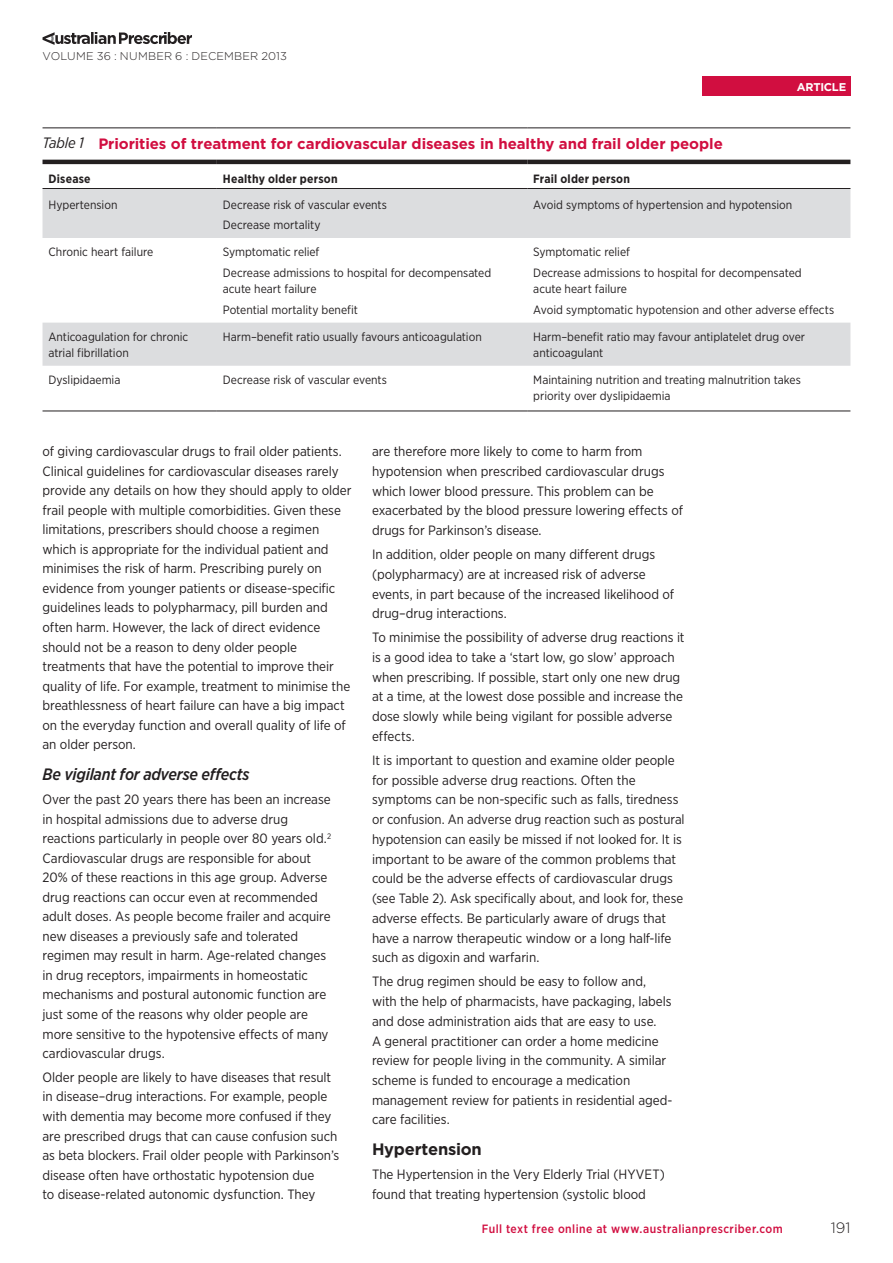
<style>
.page{position:relative;width:893px;height:1263px;background:#fff}
.page>*{position:absolute;margin:0;border:0;box-sizing:border-box;transform-origin:0 0}
.Subheading_Level_2{font:italic 500 16.5px "Gotham Narrow";letter-spacing:-.015em;color:#231f20}
.Subheading_Level_1{font:700 16.5px "Gotham";letter-spacing:-.015em;color:#231f20}
.Table_Fig_Header{font:700 15px "Gotham";letter-spacing:-.005em;color:#d10e40}
.t1{font:300 15px "Gotham";color:#231f20}
.Body_Text{font:13.5px/19.5px "Gotham Narrow";letter-spacing:-.005em;color:#231f20}
.Table_Fig_Text{font:12px/16.5px "Gotham Narrow";color:#231f20}
.t2{font:500 12px "Gotham Narrow";letter-spacing:.035em;color:#d10e40}
.Table_Fig_Column_Hea{font:700 12px "Gotham Narrow";letter-spacing:.02em;color:#231f20}
.t3{font:300 11.25px "Gotham";letter-spacing:.02em;color:#231f20}
.t4{font:700 11.25px "Gotham";letter-spacing:-.02em;color:#fff}
.s1{font-family:"Gotham Narrow";font-weight:400;font-style:italic;color:#231f20}
</style>
<div class="page">
<div style="left:702px;top:77px;width:148px;height:19px;background:#d10e40"></div>
<svg style="left:43px;top:32px;width:149px;height:13px"></svg>
<svg style="left:43px;top:189px;width:807px;height:177px;fill:#dcdddf"></svg>
<hr style="left:43px;top:128px;width:174px;height:1px;background:#231f20">
<hr style="left:217px;top:128px;width:310px;height:1px;background:#231f20">
<hr style="left:527px;top:128px;width:323px;height:1px;background:#231f20">
<hr style="left:43px;top:188px;width:174px;height:1px;background:#231f20">
<hr style="left:217px;top:188px;width:310px;height:1px;background:#231f20">
<hr style="left:527px;top:188px;width:323px;height:1px;background:#231f20">
<hr style="left:43px;top:160px;width:174px;height:4px;background:#231f20">
<hr style="left:217px;top:160px;width:310px;height:4px;background:#231f20">
<hr style="left:527px;top:160px;width:323px;height:4px;background:#231f20">
<hr style="left:43px;top:411px;width:174px;height:1px;background:#231f20">
<hr style="left:217px;top:411px;width:310px;height:1px;background:#231f20">
<hr style="left:527px;top:411px;width:323px;height:1px;background:#231f20">
<p class="t3" style="left:43px;top:48px;width:246px">VOLUME 36 : NUMBER 6 : DECEMBER 2013</p>
<p class="t4" style="left:797px;top:79px;width:51px">ARTICLE</p>
<p class="Table_Fig_Header" style="left:43px;top:134px;width:682px"><span class="s1">Table 1</span> Priorities of treatment for cardiovascular diseases in healthy and frail older people</p>
<p class="Table_Fig_Column_Hea" style="left:49px;top:171px;width:44px">Disease</p>
<p class="Table_Fig_Column_Hea" style="left:223px;top:171px;width:116px">Healthy older person</p>
<p class="Table_Fig_Column_Hea" style="left:533px;top:171px;width:98px">Frail older person</p>
<p class="Table_Fig_Text" style="left:49px;top:196px;width:70px">Hypertension</p>
<p class="Table_Fig_Text" style="left:223px;top:196px;width:166px">Decrease risk of vascular events</p>
<p class="Table_Fig_Text" style="left:223px;top:217px;width:99px">Decrease mortality</p>
<p class="Table_Fig_Text" style="left:533px;top:196px;width:260px">Avoid symptoms of hypertension and hypotension</p>
<p class="Table_Fig_Text" style="left:49px;top:243px;width:106px">Chronic heart failure</p>
<p class="Table_Fig_Text" style="left:223px;top:243px;width:98px">Symptomatic relief</p>
<p class="Table_Fig_Text" style="left:223px;top:264px;width:270px">Decrease admissions to hospital for decompensated acute heart failure</p>
<p class="Table_Fig_Text" style="left:223px;top:301px;width:137px">Potential mortality benefit</p>
<p class="Table_Fig_Text" style="left:533px;top:243px;width:98px">Symptomatic relief</p>
<p class="Table_Fig_Text" style="left:533px;top:264px;width:270px">Decrease admissions to hospital for decompensated acute heart failure</p>
<p class="Table_Fig_Text" style="left:533px;top:301px;width:303px">Avoid symptomatic hypotension and other adverse effects</p>
<p class="Table_Fig_Text" style="left:49px;top:328px;width:141px">Anticoagulation for chronic atrial fibrillation</p>
<p class="Table_Fig_Text" style="left:223px;top:328px;width:260px">Harm–benefit ratio usually favours anticoagulation</p>
<p class="Table_Fig_Text" style="left:533px;top:328px;width:273px">Harm–benefit ratio may favour antiplatelet drug over anticoagulant</p>
<p class="Table_Fig_Text" style="left:49px;top:371px;width:73px">Dyslipidaemia</p>
<p class="Table_Fig_Text" style="left:223px;top:371px;width:166px">Decrease risk of vascular events</p>
<p class="Table_Fig_Text" style="left:533px;top:371px;width:269px">Maintaining nutrition and treating malnutrition takes priority over dyslipidaemia</p>
<p class="Body_Text" style="left:43px;top:441px;width:311px">of giving cardiovascular drugs to frail older patients.<br>Clinical guidelines for cardiovascular diseases rarely provide any details on how they should apply to older frail people with multiple comorbidities. Given these limitations, prescribers should choose a regimen which is appropriate for the individual patient and minimises the risk of harm. Prescribing purely on evidence from younger patients or disease-specific guidelines leads to polypharmacy, pill burden and often harm. However, the lack of direct evidence should not be a reason to deny older people treatments that have the potential to improve their quality of life. For example, treatment to minimise the breathlessness of heart failure can have a big impact on the everyday function and overall quality of life of an older person.</p>
<p class="Subheading_Level_2" style="left:43px;top:764px;width:209px">Be vigilant for adverse effects</p>
<p class="Body_Text" style="left:43px;top:789px;width:290px">Over the past 20 years there has been an increase in hospital admissions due to adverse drug reactions particularly in people over 80 years old.<sup>2<br></sup>Cardiovascular drugs are responsible for about 20% of these reactions in this age group. Adverse drug reactions can occur even at recommended adult doses. As people become frailer and acquire new diseases a previously safe and tolerated regimen may result in harm. Age-related changes in drug receptors, impairments in homeostatic mechanisms and postural autonomic function are just some of the reasons why older people are more sensitive to the hypotensive effects of many cardiovascular drugs.</p>
<p class="Body_Text" style="left:43px;top:1067px;width:298px">Older people are likely to have diseases that result in disease–drug interactions. For example, people with dementia may become more confused if they are prescribed drugs that can cause confusion such as beta blockers. Frail older people with Parkinson’s disease often have orthostatic hypotension due<br>to disease-related autonomic dysfunction. They</p>
<p class="Body_Text" style="left:372px;top:441px;width:312px">are therefore more likely to come to harm from hypotension when prescribed cardiovascular drugs which lower blood pressure. This problem can be exacerbated by the blood pressure lowering effects of drugs for Parkinson’s disease.</p>
<p class="Body_Text" style="left:372px;top:544px;width:304px">In addition, older people on many different drugs (polypharmacy) are at increased risk of adverse events, in part because of the increased likelihood of drug–drug interactions.</p>
<p class="Body_Text" style="left:372px;top:627px;width:314px">To minimise the possibility of adverse drug reactions it is a good idea to take a ‘start low, go slow’ approach when prescribing. If possible, start only one new drug at a time, at the lowest dose possible and increase the dose slowly while being vigilant for possible adverse effects.</p>
<p class="Body_Text" style="left:372px;top:750px;width:314px">It is important to question and examine older people for possible adverse drug reactions. Often the symptoms can be non-specific such as falls, tiredness or confusion. An adverse drug reaction such as postural hypotension can easily be missed if not looked for. It is important to be aware of the common problems that could be the adverse effects of cardiovascular drugs (see Table 2). Ask specifically about, and look for, these adverse effects. Be particularly aware of drugs that have a narrow therapeutic window or a long half-life such as digoxin and warfarin.</p>
<p class="Body_Text" style="left:372px;top:971px;width:302px">The drug regimen should be easy to follow and, with the help of pharmacists, have packaging, labels and dose administration aids that are easy to use.<br>A general practitioner can order a home medicine review for people living in the community. A similar scheme is funded to encourage a medication management review for patients in residential aged&shy;care facilities.</p>
<p class="Subheading_Level_1" style="left:372px;top:1139px;width:111px">Hypertension</p>
<p class="Body_Text" style="left:372px;top:1164px;width:294px">The Hypertension in the Very Elderly Trial (HYVET) found that treating hypertension (systolic blood</p>
<p class="t2" style="left:482px;top:1221px;width:302px">Full text free online at www.australianprescriber.com</p>
<p class="t1" style="left:831px;top:1218px;width:21px">191</p>
</div>
